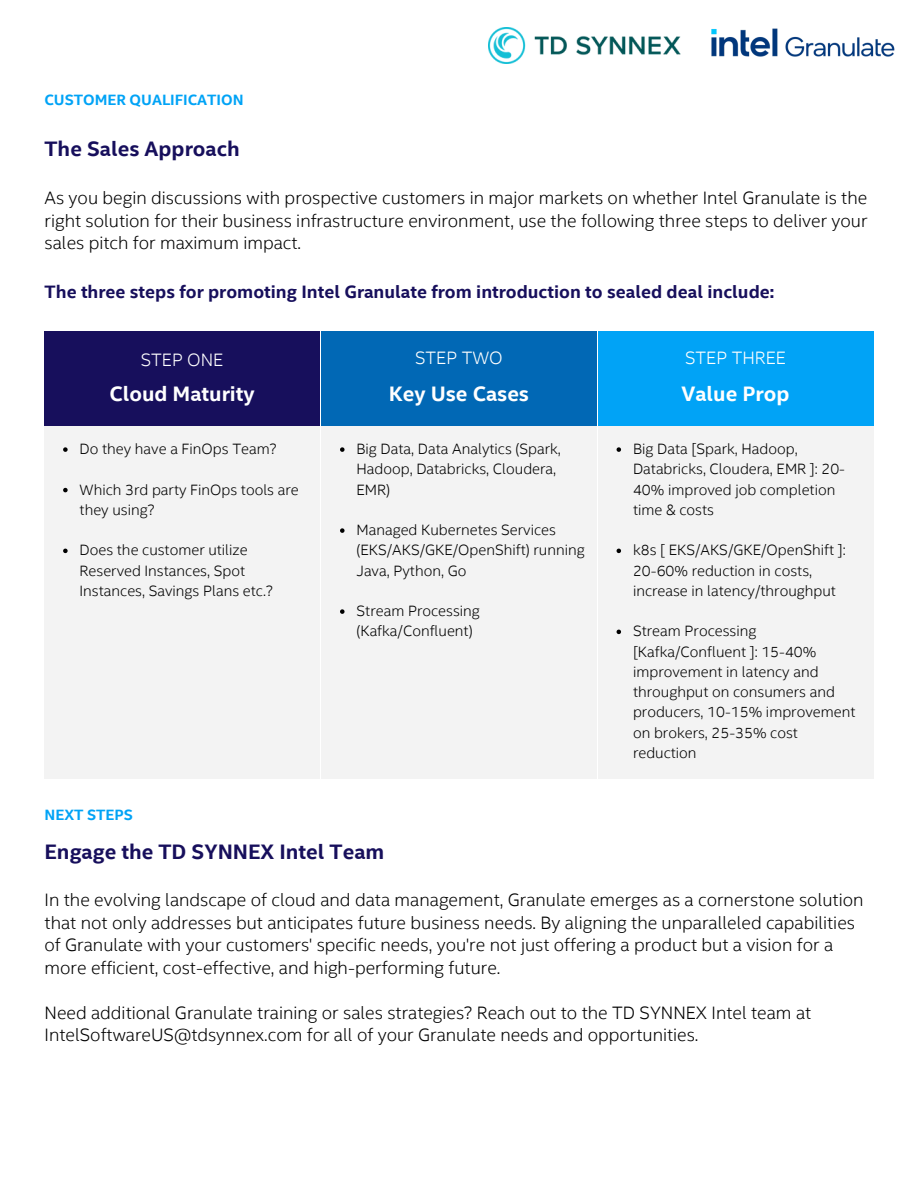
<style>
.page{position:relative;width:918px;height:1188px;background:#fff}
.page>*{position:absolute;margin:0;border:0;box-sizing:border-box;transform-origin:0 0}
.t1{font:700 21px "Intel Clear";color:#170f5c}
.t2{font:700 21px "Intel Clear";color:#fff}
.t3{font:300 18px/22.5px "Intel Clear";color:#000}
.t4{font:700 18px "Intel Clear";color:#170f5c}
.t5{font:300 18px "Intel Clear";color:#fff}
.t6{font:300 15px/20.2px "Intel Clear";color:#000}
.t7{font:700 15px "Intel Clear";color:#01a3f6}
</style>
<div class="page">
<div style="left:44px;top:331px;width:276px;height:447px;background:#f3f3f3"></div>
<div style="left:44px;top:331px;width:276px;height:94px;background:#170f5c"></div>
<svg style="left:63px;top:447px;width:5px;height:5px"></svg>
<svg style="left:63px;top:488px;width:5px;height:4px"></svg>
<svg style="left:63px;top:549px;width:5px;height:4px"></svg>
<div style="left:321px;top:331px;width:276px;height:447px;background:#f3f3f3"></div>
<div style="left:321px;top:331px;width:276px;height:94px;background:#0168b5"></div>
<svg style="left:340px;top:447px;width:5px;height:5px"></svg>
<svg style="left:340px;top:528px;width:5px;height:5px"></svg>
<svg style="left:340px;top:609px;width:5px;height:5px"></svg>
<div style="left:598px;top:331px;width:275px;height:447px;background:#f3f3f3"></div>
<div style="left:598px;top:331px;width:275px;height:94px;background:#01a3f6"></div>
<svg style="left:617px;top:447px;width:4px;height:5px"></svg>
<svg style="left:617px;top:549px;width:4px;height:4px"></svg>
<svg style="left:617px;top:630px;width:4px;height:4px"></svg>
<img style="left:489px;top:27px;width:191px;height:36px">
<img style="left:711px;top:28px;width:184px;height:29px">
<p class="t7" style="left:44px;top:90px;width:201px">CUSTOMER QUALIFICATION</p>
<p class="t1" style="left:45px;top:136px;width:197px">The Sales Approach</p>
<p class="t3" style="left:45px;top:187px;width:824px;text-align:justify">As you begin discussions with prospective customers in major markets on whether Intel Granulate is the right solution for their business infrastructure environment, use the following three steps to deliver your sales pitch for maximum impact.</p>
<p class="t4" style="left:45px;top:280px;width:731px">The three steps for promoting Intel Granulate from introduction to sealed deal include:</p>
<p class="t5" style="left:141px;top:348px;width:84px">STEP ONE</p>
<p class="t2" style="left:109px;top:380px;width:147px">Cloud Maturity</p>
<p class="t6" style="left:80px;top:439px;width:199px">Do they have a FinOps Team?</p>
<p class="t6" style="left:80px;top:479px;width:221px">Which 3rd party FinOps tools are they using?</p>
<p class="t6" style="left:80px;top:540px;width:195px">Does the customer utilize<br>Reserved Instances, Spot<br>Instances, Savings Plans etc.?</p>
<p class="t5" style="left:415px;top:347px;width:89px">STEP TWO</p>
<p class="t2" style="left:389px;top:380px;width:142px">Key Use Cases</p>
<p class="t6" style="left:357px;top:439px;width:206px">Big Data, Data Analytics (Spark,<br>Hadoop, Databricks, Cloudera,<br>EMR)</p>
<p class="t6" style="left:357px;top:520px;width:230px">Managed Kubernetes Services (EKS/AKS/GKE/OpenShift) running<br>Java, Python, Go</p>
<p class="t6" style="left:357px;top:601px;width:125px">Stream Processing (Kafka/Confluent)</p>
<p class="t5" style="left:685px;top:347px;width:102px">STEP THREE</p>
<p class="t2" style="left:681px;top:380px;width:110px">Value Prop</p>
<p class="t6" style="left:633px;top:439px;width:214px">Big Data [Spark, Hadoop,<br>Databricks, Cloudera, EMR ]: 20-<br>40% improved job completion time &amp; costs</p>
<p class="t6" style="left:633px;top:540px;width:214px">k8s [ EKS/AKS/GKE/OpenShift ]:<br>20-60% reduction in costs, increase in latency/throughput</p>
<p class="t6" style="left:633px;top:621px;width:224px">Stream Processing [Kafka/Confluent ]: 15-40% improvement in latency and throughput on consumers and producers, 10-15% improvement on brokers, 25-35% cost reduction</p>
<p class="t7" style="left:45px;top:805px;width:90px">NEXT STEPS</p>
<p class="t1" style="left:45px;top:838px;width:341px">Engage the TD SYNNEX Intel Team</p>
<p class="t3" style="left:45px;top:889px;width:820px">In the evolving landscape of cloud and data management, Granulate emerges as a cornerstone solution that not only addresses but anticipates future business needs. By aligning the unparalleled capabilities of Granulate with your customers' specific needs, you're not just offering a product but a vision for a more efficient, cost-effective, and high-performing future.</p>
<p class="t3" style="left:45px;top:1001px;width:768px">Need additional Granulate training or sales strategies? Reach out to the TD SYNNEX Intel team at<br>IntelSoftwareUS@tdsynnex.com for all of your Granulate needs and opportunities.</p>
</div>
